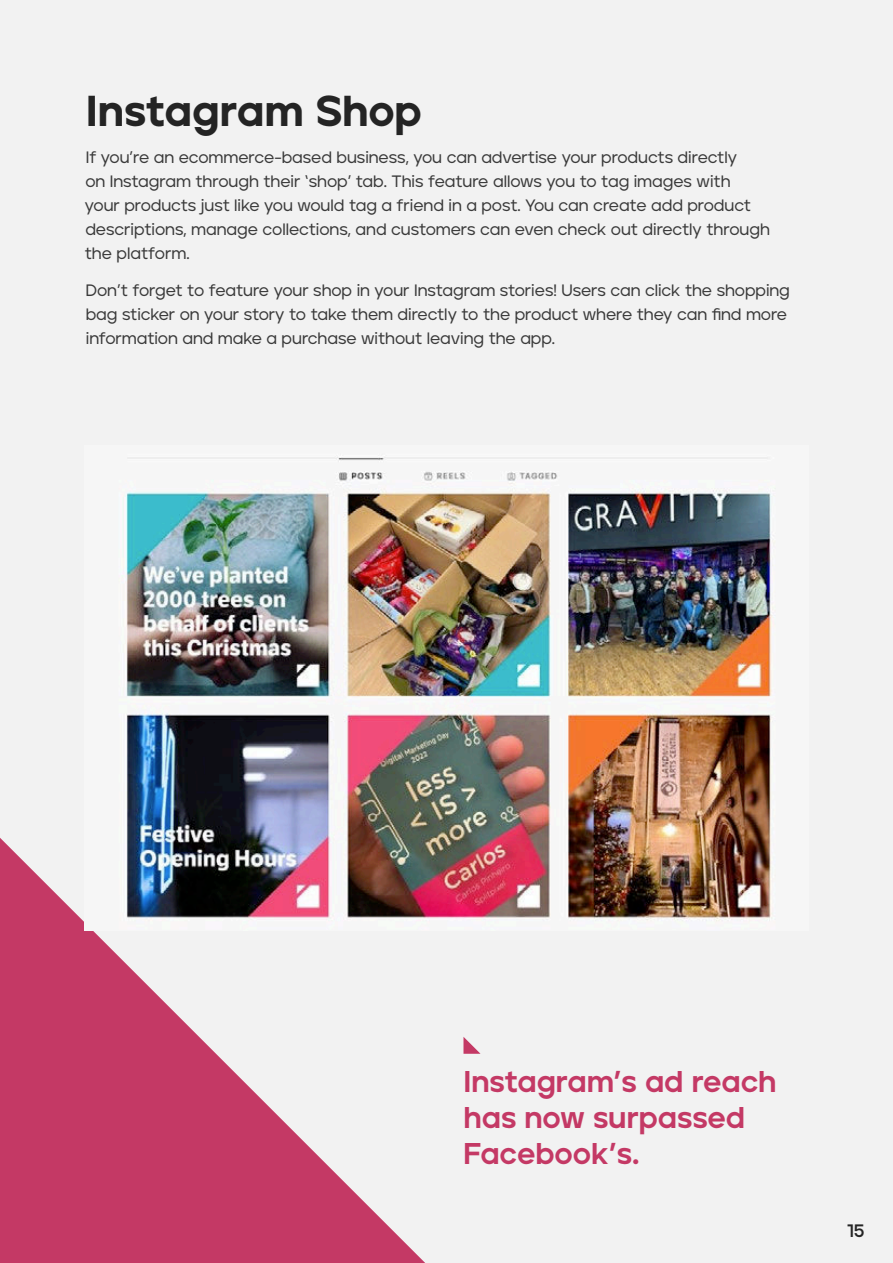
<style>
.page{position:relative;width:893px;height:1263px;background:#f2f2f2}
.page>*{position:absolute;margin:0;border:0;box-sizing:border-box;transform-origin:0 0}
.t1{font:900 43.2px "Jeko";color:#242424}
.t2{font:800 30px/36px "Jeko";color:#c43965}
.t3{font:700 18px "Jeko";color:#242424}
.t4{font:500 16.5px/24px "Jeko";letter-spacing:-.005em;color:#3a3a3a}
</style>
<div class="page">
<svg style="left:0;top:838px;width:425px;height:425px;fill:#c43965"></svg>
<img style="left:84px;top:455px;width:691px;height:475px">
<svg style="left:463px;top:1037px;width:17px;height:17px"></svg>
<h1 class="t1" style="left:86px;top:91px;width:338px">Instagram Shop</h1>
<p class="t4" style="left:85px;top:146px;width:687px">If you’re an ecommerce-based business, you can advertise your products directly<br>on Instagram through their ‘shop’ tab. This feature allows you to tag images with<br>your products just like you would tag a friend in a post. You can create add product descriptions, manage collections, and customers can even check out directly through the platform.</p>
<p class="t4" style="left:86px;top:279px;width:706px">Don’t forget to feature your shop in your Instagram stories! Users can click the shopping bag sticker on your story to take them directly to the product where they can find more information and make a purchase without leaving the app.</p>
<h2 class="t2" style="left:463px;top:1066px;width:315px">Instagram’s ad reach has now surpassed<br>Facebook’s.</h2>
<p class="t3" style="left:847px;top:1222px;width:19px">15</p>
</div>
